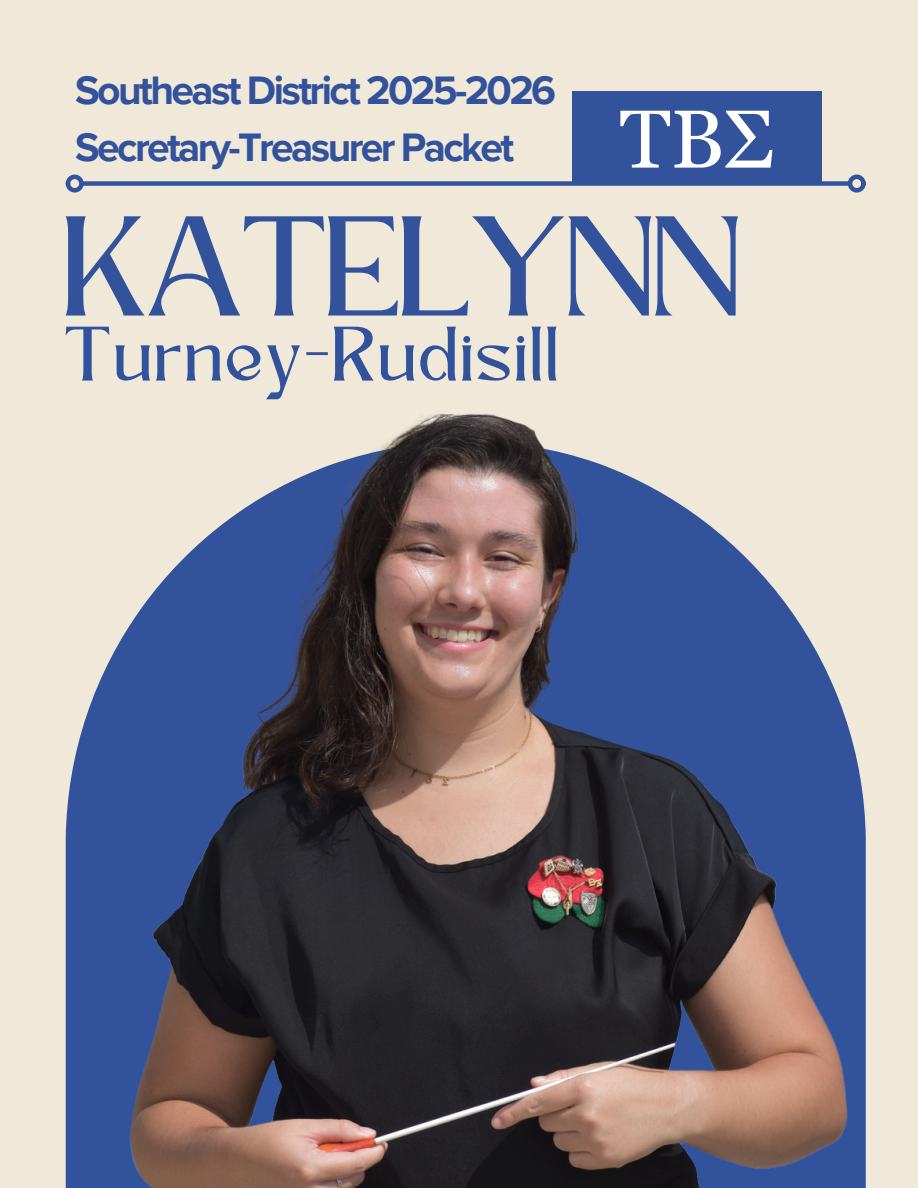
<style>
.page{position:relative;width:918px;height:1188px;background:#f0e9da}
.page>*{position:absolute;margin:0;border:0;box-sizing:border-box;transform-origin:0 0}
.t1{font:132.3px "Kingred Serif";letter-spacing:-.055em;color:#33529c}
.t2{font:82.2px "Georgia Pro";color:#fff}
.t3{font:71.85px "Kingred Serif";color:#33529c}
.t4{font:700 40.95px "Proxima Nova";letter-spacing:-.065em;color:#33529c}
</style>
<div class="page">
<div style="left:572px;top:91px;width:250px;height:93px;background:#33529c"></div>
<div style="left:83px;top:181px;width:766px;height:5px;background:#33529c"></div>
<div style="left:848px;top:175px;width:18px;height:18px;border:4px solid #33529c;border-radius:50%"></div>
<div style="left:66px;top:175px;width:18px;height:18px;border:4px solid #33529c;border-radius:50%"></div>
<img style="left:65px;top:414px;width:801px;height:774px">
<p class="t4" style="left:75px;top:67px;width:482px">Southeast District 2025-2026</p>
<h2 class="t4" style="left:75px;top:123px;width:440px">Secretary-Treasurer Packet</h2>
<h1 class="t2" style="left:620px;top:92px;width:156px">TBΣ</h1>
<p class="t1" style="left:66px;top:216px;width:685px">KATELYNN</p>
<p class="t3" style="left:66px;top:327px;width:498px">Turney-Rudisill</p>
</div>
